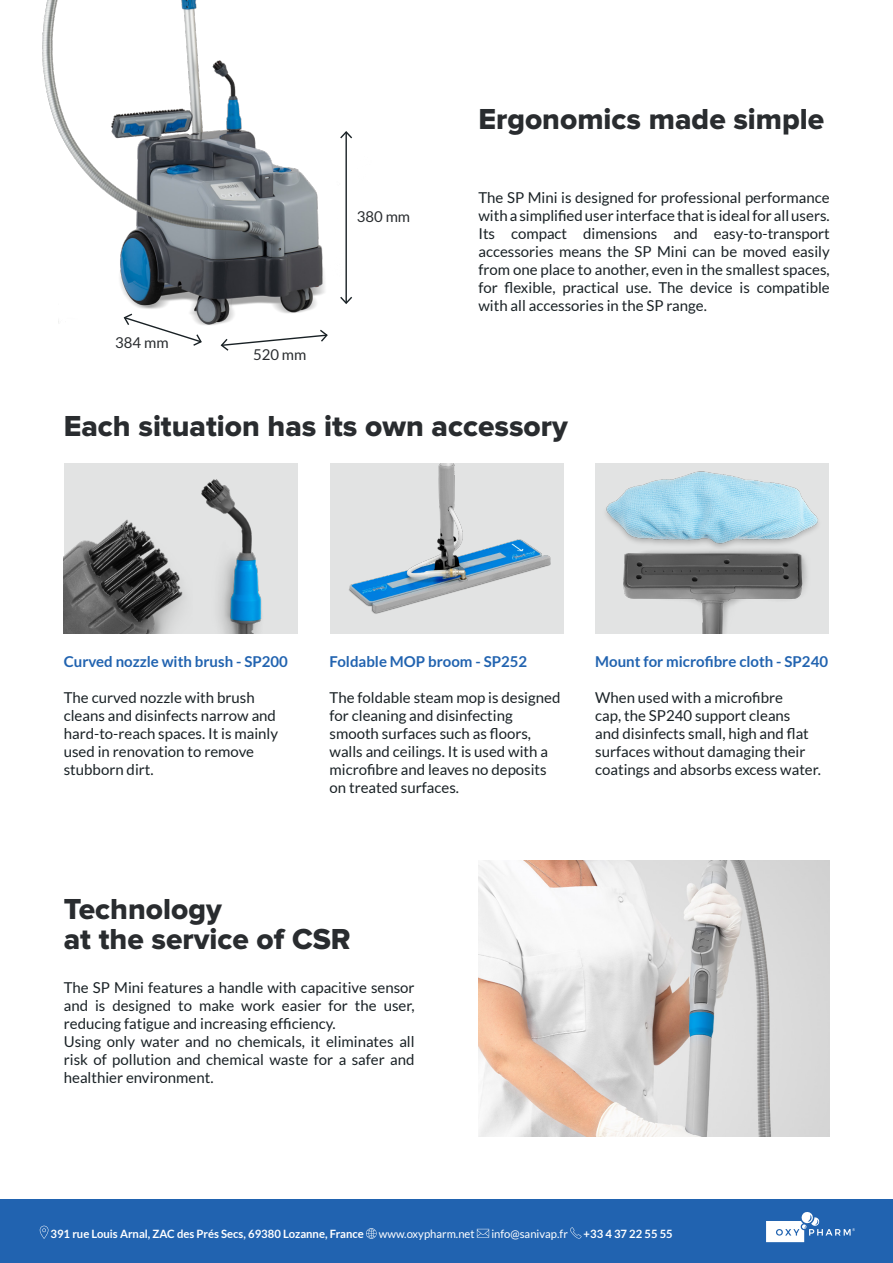
<style>
.page{position:relative;width:893px;height:1263px;background:#fff}
.page>*{position:absolute;margin:0;border:0;box-sizing:border-box;transform-origin:0 0}
.t1{font:800 30px "Proxima Nova";color:#292c2f}
.t2{font:15px/18px "Lato";color:#192125}
.t3{font:700 15px "Lato";color:#2163b0}
.t4{font:15px "Lato";color:#292c2f}
.t5{font:700 11.55px "Lato";color:#fff}
.t6{font:11.55px "Lato";color:#fff}
</style>
<div class="page">
<img style="left:42px;top:0;width:283px;height:325px">
<div style="left:64px;top:464px;width:234px;height:170px;background:#e2e3e3"></div>
<img style="left:201px;top:479px;width:61px;height:155px">
<img style="left:330px;top:464px;width:233px;height:170px">
<div style="left:595px;top:464px;width:234px;height:170px;background:#e2e3e3"></div>
<img style="left:623px;top:550px;width:184px;height:84px">
<img style="left:596px;top:463px;width:232px;height:86px">
<hr style="left:345px;top:132px;width:2px;height:171px;background:#192125">
<svg style="left:340px;top:131px;width:12px;height:9px"></svg>
<svg style="left:340px;top:295px;width:12px;height:9px"></svg>
<svg style="left:220px;top:329px;width:108px;height:22px"></svg>
<svg style="left:123px;top:312px;width:80px;height:34px"></svg>
<img style="left:478px;top:860px;width:351px;height:276px">
<img style="left:64px;top:519px;width:120px;height:115px">
<div style="left:0;top:1199px;width:893px;height:64px;background:#2163b0"></div>
<svg style="left:40px;top:1226px;width:8px;height:13px"></svg>
<svg style="left:366px;top:1228px;width:11px;height:11px"></svg>
<svg style="left:477px;top:1229px;width:12px;height:9px"></svg>
<svg style="left:570px;top:1227px;width:11px;height:12px"></svg>
<svg style="left:766px;top:1212px;width:89px;height:30px"></svg>
<p class="t4" style="left:115px;top:334px;width:55px">384 mm</p>
<p class="t4" style="left:253px;top:346px;width:55px">520 mm</p>
<p class="t4" style="left:357px;top:208px;width:55px">380 mm</p>
<p class="t1" style="left:478px;top:102px;width:347px">Ergonomics made simple</p>
<p class="t2" style="left:478px;top:188px;width:353px">The SP Mini is designed for professional performance with a simplified user interface that is ideal for all users.</p>
<p class="t2" style="left:478px;top:224px;width:353px;text-align:justify">Its compact dimensions and easy-to-transport accessories means the SP Mini can be moved easily from one place to another, even in the smallest spaces, for flexible, practical use. The device is compatible with all accessories in the SP range.</p>
<p class="t1" style="left:64px;top:409px;width:505px">Each situation has its own accessory</p>
<p class="t3" style="left:64px;top:653px;width:226px">Curved nozzle with brush - SP200</p>
<p class="t2" style="left:64px;top:689px;width:216px">The curved nozzle with brush cleans and disinfects narrow and hard-to-reach spaces. It is mainly used in renovation to remove stubborn dirt.</p>
<p class="t3" style="left:329px;top:653px;width:199px">Foldable MOP broom - SP252</p>
<p class="t2" style="left:329px;top:689px;width:232px">The foldable steam mop is designed for cleaning and disinfecting smooth surfaces such as floors, walls and ceilings. It is used with a microfibre and leaves no deposits on treated surfaces.</p>
<p class="t3" style="left:595px;top:653px;width:234px">Mount for microfibre cloth - SP240</p>
<p class="t2" style="left:595px;top:689px;width:227px">When used with a microfibre<br>cap, the SP240 support cleans<br>and disinfects small, high and flat surfaces without damaging their coatings and absorbs excess water.</p>
<p class="t1" style="left:64px;top:892px;width:160px">Technology</p>
<p class="t1" style="left:64px;top:922px;width:288px">at the service of CSR</p>
<p class="t2" style="left:64px;top:978px;width:352px;text-align:justify">The SP Mini features a handle with capacitive sensor and is designed to make work easier for the user, reducing fatigue and increasing efficiency.</p>
<p class="t2" style="left:64px;top:1032px;width:352px;text-align:justify">Using only water and no chemicals, it eliminates all risk of pollution and chemical waste for a safer and healthier environment.</p>
<p class="t5" style="left:51px;top:1227px;width:315px">391 rue Louis Arnal, ZAC des Prés Secs, 69380 Lozanne, France</p>
<p class="t6" style="left:379px;top:1227px;width:97px">www.oxypharm.net</p>
<p class="t6" style="left:491px;top:1227px;width:78px">info@sanivap.fr</p>
<p class="t5" style="left:584px;top:1227px;width:91px">+33 4 37 22 55 55</p>
</div>
